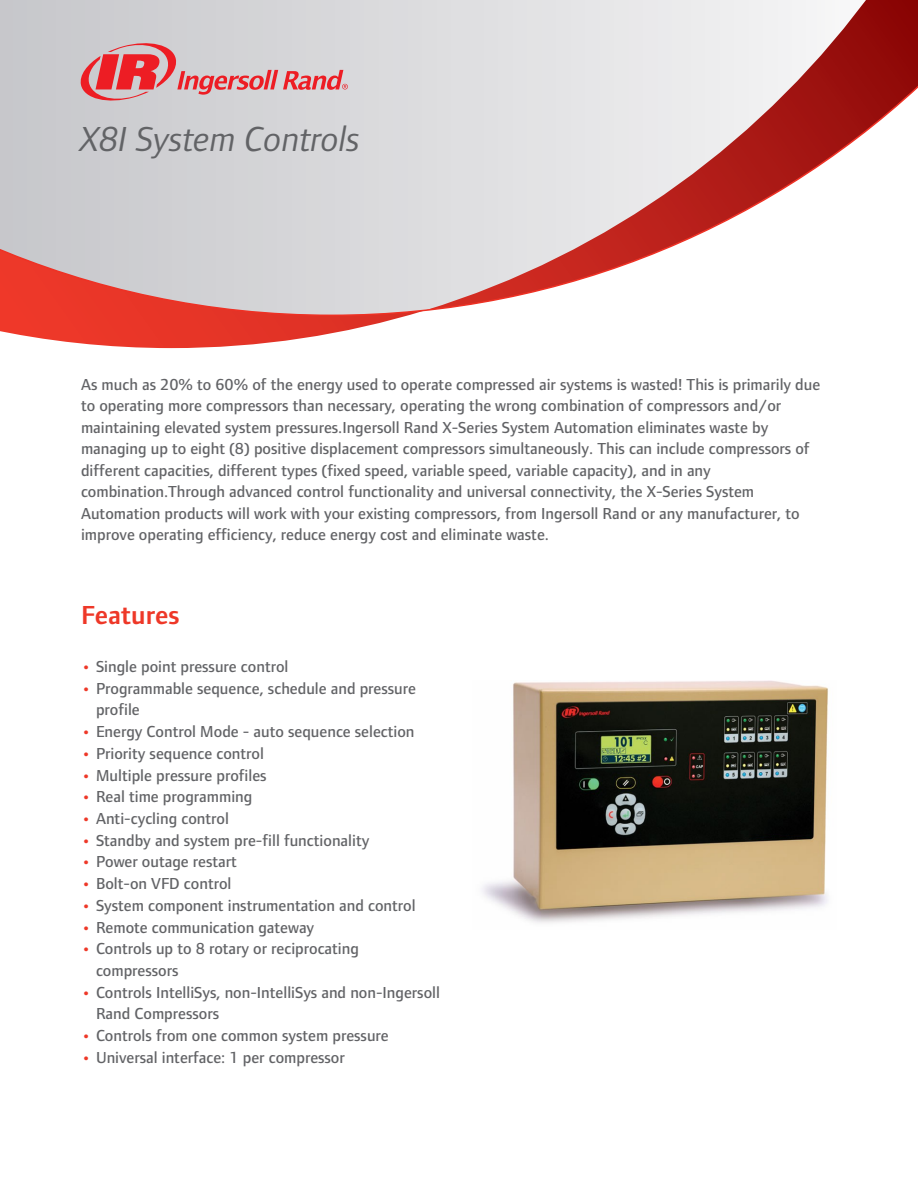
<style>
.page{position:relative;width:918px;height:1188px;background:#fff}
.page>*{position:absolute;margin:0;border:0;box-sizing:border-box;transform-origin:0 0}
.t1{font:italic 36px "Foundry Form Sans";color:#626366}
.t2{font:600 27px "Foundry Form Sans";color:#ee3828}
.t3{font:500 16.5px/21.5px "Foundry Form Sans";color:#626366}
.s1{font-weight:700;color:#ee3828}
</style>
<div class="page">
<svg style="left:0;top:0;width:918px;height:348px"></svg>
<svg style="left:0;top:71px;width:918px;height:245px"></svg>
<svg style="left:81px;top:43px;width:267px;height:58px;background:#d8a4a8"></svg>
<img style="left:482px;top:680px;width:347px;height:243px">
<h1 class="t1" style="left:80px;top:119px;width:282px">X8I System Controls</h1>
<p class="t3" style="left:81px;top:374px;width:741px">As much as 20% to 60% of the energy used to operate compressed air systems is wasted! This is primarily due to operating more compressors than necessary, operating the wrong combination of compressors and/or maintaining elevated system pressures.Ingersoll Rand X-Series System Automation eliminates waste by managing up to eight (8) positive displacement compressors simultaneously. This can include compressors of different capacities, different types (fixed speed, variable speed, variable capacity), and in any combination.Through advanced control functionality and universal connectivity, the X-Series System Automation products will work with your existing compressors, from Ingersoll Rand or any manufacturer, to improve operating efficiency, reduce energy cost and eliminate waste.</p>
<h2 class="t2" style="left:81px;top:600px;width:100px">Features</h2>
<p class="t3" style="left:81px;top:656px;width:209px"><span class="s1">•</span> Single point pressure control</p>
<p class="t3" style="left:96px;top:678px;width:322px;text-indent:-15px"><span class="s1">•</span> Programmable sequence, schedule and pressure profile</p>
<p class="t3" style="left:81px;top:721px;width:335px"><span class="s1">•</span> Energy Control Mode - auto sequence selection</p>
<p class="t3" style="left:81px;top:743px;width:184px"><span class="s1">•</span> Priority sequence control</p>
<p class="t3" style="left:81px;top:765px;width:187px"><span class="s1">•</span> Multiple pressure profiles</p>
<p class="t3" style="left:81px;top:787px;width:173px"><span class="s1">•</span> Real time programming</p>
<p class="t3" style="left:81px;top:808px;width:149px"><span class="s1">•</span> Anti-cycling control</p>
<p class="t3" style="left:81px;top:830px;width:290px"><span class="s1">•</span> Standby and system pre-fill functionality</p>
<p class="t3" style="left:81px;top:852px;width:157px"><span class="s1">•</span> Power outage restart</p>
<p class="t3" style="left:81px;top:873px;width:152px"><span class="s1">•</span> Bolt-on VFD control</p>
<p class="t3" style="left:81px;top:895px;width:336px"><span class="s1">•</span> System component instrumentation and control</p>
<p class="t3" style="left:81px;top:917px;width:235px"><span class="s1">•</span> Remote communication gateway</p>
<p class="t3" style="left:96px;top:939px;width:265px;text-indent:-15px"><span class="s1">•</span> Controls up to 8 rotary or reciprocating compressors</p>
<p class="t3" style="left:96px;top:982px;width:345px;text-indent:-15px"><span class="s1">•</span> Controls IntelliSys, non-IntelliSys and non-Ingersoll<br>Rand Compressors</p>
<p class="t3" style="left:81px;top:1026px;width:309px"><span class="s1">•</span> Controls from one common system pressure</p>
<p class="t3" style="left:81px;top:1047px;width:265px"><span class="s1">•</span> Universal interface: 1 per compressor</p>
</div>
